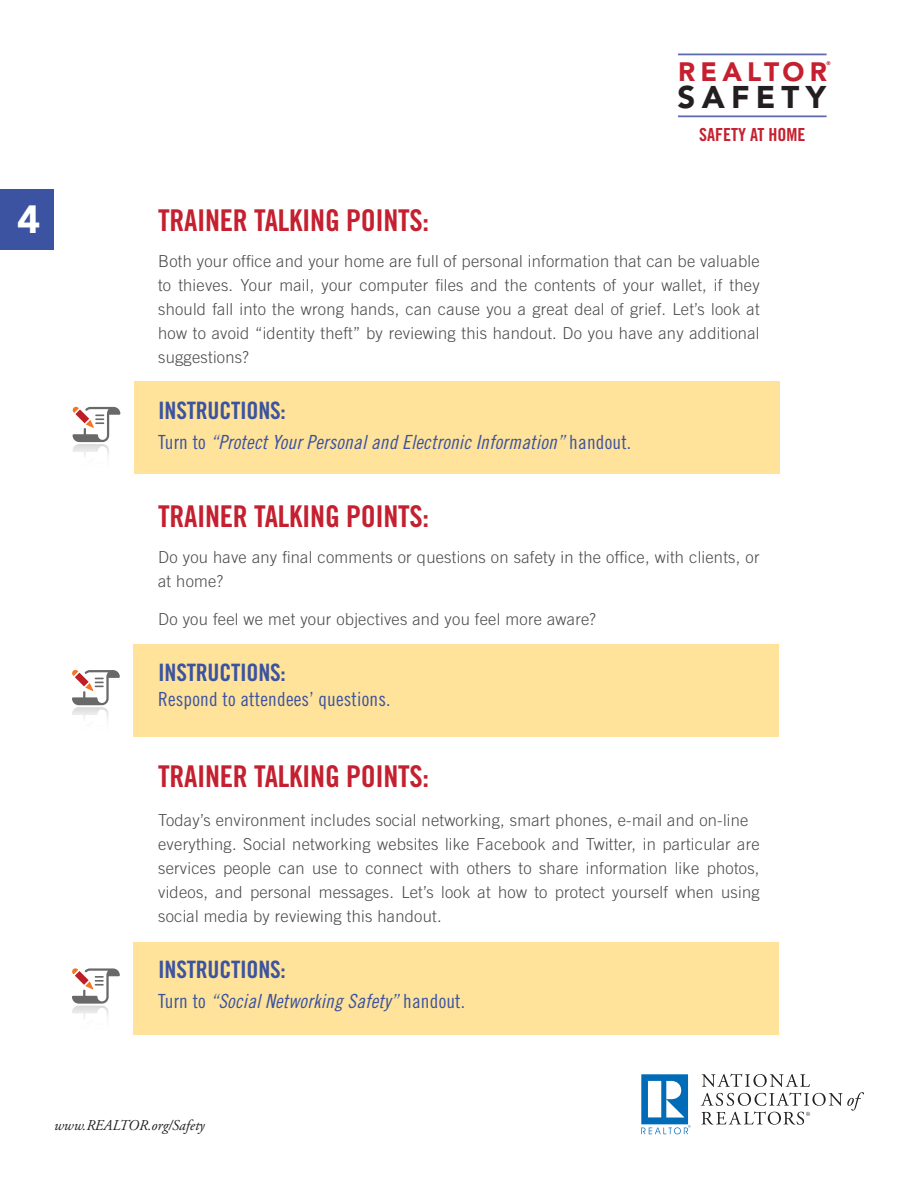
<style>
.page{position:relative;width:918px;height:1188px;background:#fff}
.page>*{position:absolute;margin:0;border:0;box-sizing:border-box;transform-origin:0 0}
.t1{font:900 39px "Avenir LT Std";color:#fff}
.t2{font:900 31.2px "Avenir LT Std";letter-spacing:.2em;color:#231f20}
.t3{font:30px "Trade Gothic LT Std Bd Cn 20";letter-spacing:-.01em;color:#c5202f}
.t4{font:900 26.4px "Avenir LT Std";letter-spacing:.2em;color:#c5202f}
.t5{font:24px "Trade Gothic LT Std Bd Cn 20";letter-spacing:-.01em;color:#3b53a0}
.t6{font:19.5px "Trade Gothic LT Std Cn 18 Obl";letter-spacing:.01em;color:#3b53a0}
.t7{font:19.5px "Trade Gothic LT Std Cn 18";letter-spacing:.01em;color:#3b53a0}
.t8{font:18px "Trade Gothic LT Std Bd Cn 20";color:#c5202f}
.t9{font:300 16.5px/24px "Trade Gothic LT Std";letter-spacing:.015em;color:#4b4c4d}
.t10{font:italic 15px "Adobe Garamond Pro";color:#231f20}
.t11{font:900 5.25px "Avenir LT Std";color:#c5202f}
.s1{font-family:"Trade Gothic LT Std Cn 18"}
</style>
<div class="page">
<hr style="left:678px;top:54px;width:149px;height:1px;background:#5f6aaf">
<hr style="left:678px;top:115px;width:149px;height:2px;background:#5f6aaf">
<svg style="left:641px;top:1074px;width:50px;height:60px"></svg>
<svg style="left:701px;top:1074px;width:163px;height:51px"></svg>
<div style="left:133px;top:943px;width:646px;height:92px;background:#ffe39a"></div>
<svg style="left:72px;top:968px;width:48px;height:50px"></svg>
<div style="left:133px;top:644px;width:646px;height:92px;background:#ffe39a"></div>
<svg style="left:72px;top:670px;width:48px;height:49px"></svg>
<div style="left:134px;top:381px;width:646px;height:92px;background:#ffe39a"></div>
<svg style="left:72px;top:406px;width:48px;height:50px"></svg>
<div style="left:0;top:189px;width:54px;height:61px;background:#3b53a0"></div>
<h1 class="t1" style="left:17px;top:196px;width:25px">4</h1>
<h3 class="t4" style="left:678px;top:56px;width:150px">REALTOR</h3>
<p class="t11" style="left:827px;top:60px;width:6px">®</p>
<h2 class="t2" style="left:678px;top:79px;width:150px">SAFETY</h2>
<p class="t8" style="left:699px;top:123px;width:9px">SAFE</p>
<p class="t8" style="left:731px;top:123px;width:74px">TY AT HO ME</p>
<h3 class="t3" style="left:158px;top:203px;width:273px">TRAINER TALKING POINTS:</h3>
<p class="t9" style="left:158px;top:249px;width:603px;text-align:justify">Both your office and your home are full of personal information that can be valuable to thieves. Your mail, your computer files and the contents of your wallet, if they should fall into the wrong hands, can cause you a great deal of grief. Let’s look at how to avoid “identity theft” by reviewing this handout. Do you have any additional suggestions?</p>
<h3 class="t5" style="left:158px;top:396px;width:93px">INSTRUCTIONS</h3>
<h3 class="t5" style="left:281px;top:396px;width:7px">:</h3>
<p class="t6" style="left:158px;top:431px;width:475px"><span class="s1">Turn to</span> “Protect Your Personal and Electronic Information” <span class="s1">handout.</span></p>
<h3 class="t3" style="left:158px;top:498px;width:273px">TRAINER TALKING POINTS:</h3>
<p class="t9" style="left:158px;top:545px;width:603px">Do you have any final comments or questions on safety in the office, with clients, or at home?</p>
<p class="t9" style="left:158px;top:607px;width:439px">Do you feel we met your objectives and you feel more aware?</p>
<h3 class="t5" style="left:158px;top:657px;width:93px">INSTRUCTIONS</h3>
<h3 class="t5" style="left:281px;top:657px;width:7px">:</h3>
<p class="t7" style="left:158px;top:688px;width:234px">Respond to attendees’ questions.</p>
<h3 class="t3" style="left:158px;top:758px;width:273px">TRAINER TALKING POINTS:</h3>
<p class="t9" style="left:158px;top:808px;width:603px">Today’s environment includes social networking, smart phones, e-mail and on-line everything. Social networking websites like Facebook and Twitter, in particular are services people can use to connect with others to share information like photos, videos, and personal messages. Let’s look at how to protect yourself when using social media by reviewing this handout.</p>
<h3 class="t5" style="left:158px;top:955px;width:93px">INSTRUCTIONS</h3>
<h3 class="t5" style="left:281px;top:955px;width:7px">:</h3>
<p class="t6" style="left:158px;top:989px;width:309px"><span class="s1">Turn to</span> “Social Networking Safety” <span class="s1">handout.</span></p>
<p class="t10" style="left:54px;top:1116px;width:152px">www.REALTOR.org/Safety</p>
</div>
